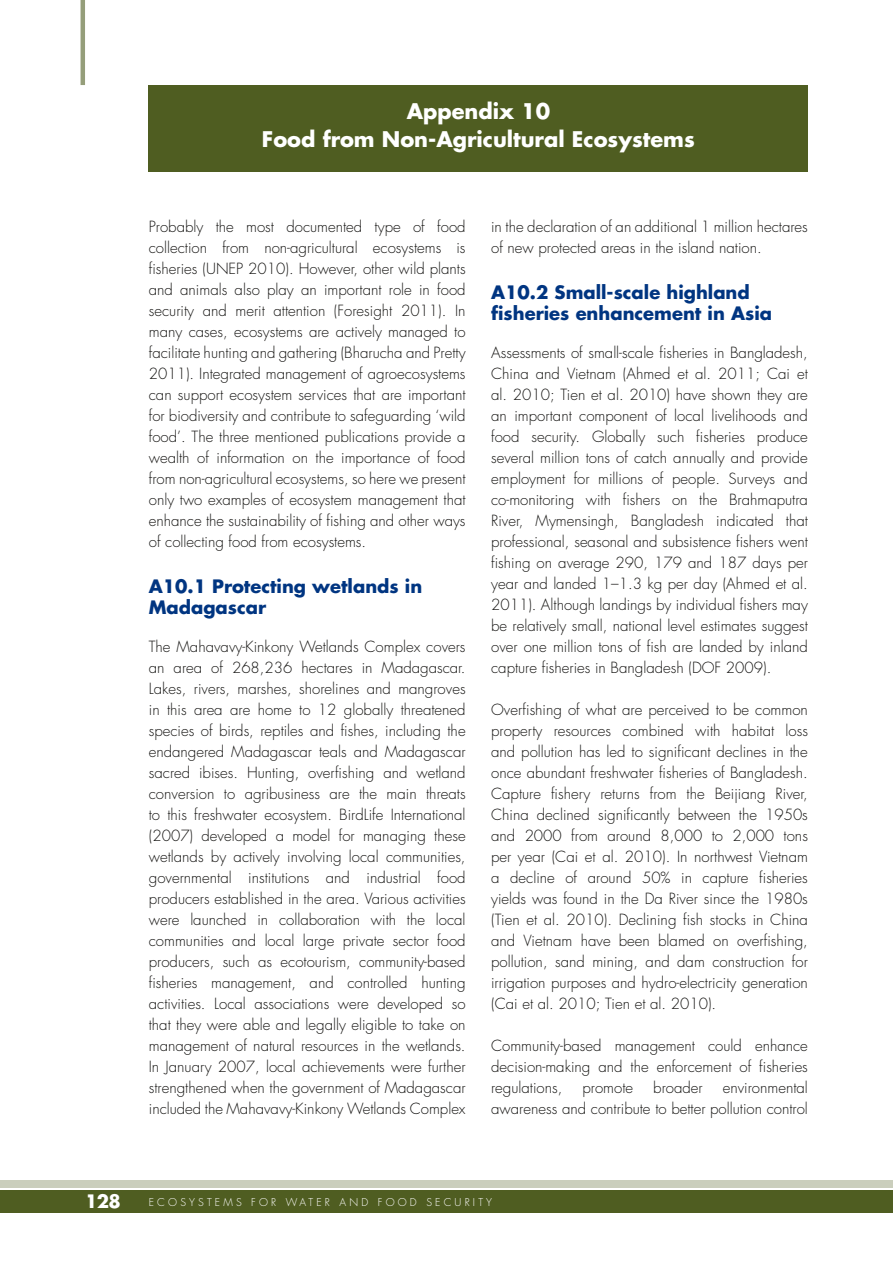
<style>
.page{position:relative;width:893px;height:1263px;background:#fff}
.page>*{position:absolute;margin:0;border:0;box-sizing:border-box;transform-origin:0 0}
.t1{font:700 21px/28.5px "Futura";color:#fff;text-align:center}
.t2{font:700 18px/21px "Futura";color:#003581}
.t3{font:700 18px "Futura";color:#fff}
.t4{font:300 15px/21px "Futura";color:#151412;text-align:justify}
.t5{font:300 10.5px "Futura";letter-spacing:.3em;color:#fff}
</style>
<div class="page">
<div style="left:0;top:1180px;width:893px;height:8px;background:#cacebc"></div>
<div style="left:0;top:1190px;width:893px;height:22px;background:#4f5d21"></div>
<hr style="left:81px;top:0;width:4px;height:85px;background:#959e7a">
<div style="left:149px;top:85px;width:659px;height:86px;background:#4f5d21"></div>
<h1 class="t1" style="left:262px;top:96px;width:434px">Appendix 10<br>Food from Non-Agricultural Ecosystems</h1>
<p class="t4" style="left:149px;top:216px;width:318px">Probably the most documented type of food collection from non-agricultural ecosystems is fisheries (UN EP 2010). However, other wild plants and animals also play an important role in food security and merit attention (Foresight 2011). I n many cases, ecosystems are actively managed to facilitate hunting and gathering (Bharucha and Pretty 2011). I ntegrated management of agroecosystems can support ecosystem services that are important for biodiversity and contribute to safeguarding ‘wild food’. The three mentioned publications provide a wealth of information on the importance of food from non-agricultural ecosystems, so here we present only two examples of ecosystem management that enhance the sustainability of fishing and other ways of collecting food from ecosystems.</p>
<p class="t2" style="left:149px;top:575px;width:275px">A10.1 Protecting wetlands in<br>Madagascar</p>
<p class="t4" style="left:149px;top:636px;width:318px">The Mahavavy-Kinkony Wetlands Complex covers an area of 268,236 hectares in Madagascar.<br>Lakes, rivers, marshes, shorelines and mangroves in this area are home to 12 globally threatened species of birds, reptiles and fishes, including the endangered Madagascar teals and Madagascar sacred ibises. Hunting, overfishing and wetland conversion to agribusiness are the main threats to this freshwater ecosystem. BirdLife I nternational (2007) developed a model for managing these wetlands by actively involving local communities, governmental institutions and industrial food producers established in the area. Various activities were launched in collaboration with the local communities and local large private sector food producers, such as ecotourism, community-based fisheries management, and controlled hunting activities. Local associations were developed so that they were able and legally eligible to take on management of natural resources in the wetlands.<br>I n January 2007, local achievements were further strengthened when the government of Madagascar included the Mahavavy-Kinkony Wetlands Complex</p>
<p class="t4" style="left:491px;top:216px;width:318px">in the declaration of an additional 1 million hectares of new protected areas in the island nation.</p>
<p class="t2" style="left:491px;top:281px;width:282px">A10.2 Small-scale highland fisheries enhancement in Asia</p>
<p class="t4" style="left:491px;top:342px;width:318px">Assessments of small-scale fisheries in Bangladesh, China and Vietnam (Ahmed et al. 2011; Cai et al. 2010; Tien et al. 2010) have shown they are an important component of local livelihoods and food security. Globally such fisheries produce several million tons of catch annually and provide employment for millions of people. Surveys and co-monitoring with fishers on the Brahmaputra River, Mymensingh, Bangladesh indicated that professional, seasonal and subsistence fishers went fishing on average 290, 179 and 187 days per year and landed 1–1.3 kg per day (Ahmed et al.<br>2011). Although landings by individual fishers may be relatively small, national level estimates suggest over one million tons of fish are landed by inland capture fisheries in Bangladesh (DOF</p>
<p class="t4" style="left:726px;top:657px;width:47px">2009).</p>
<p class="t4" style="left:491px;top:699px;width:318px">Overfishing of what are perceived to be common property resources combined with habitat loss and pollution has led to significant declines in the once abundant freshwater fisheries of Bangladesh.<br>Capture fishery returns from the Beijiang River, China declined significantly between the 1950s and 2000 from around 8,000 to 2,000 tons per year (Cai et al. 2010). I n northwest Vietnam a decline of around 50% in capture fisheries yields was found in the Da River since the 1980s (Tien et al. 2010). Declining fish stocks in China and Vietnam have been blamed on overfishing, pollution, sand mining, and dam construction for irrigation purposes and hydro-electricity generation (Cai et al. 2010; Tien et al. 2010).</p>
<p class="t4" style="left:491px;top:1035px;width:318px">Community-based management could enhance decision-making and the enforcement of fisheries regulations,</p>
<p class="t4" style="left:491px;top:1077px;width:318px;text-align:right">environmental<br>awareness and contribute to better pollution control</p>
<p class="t4" style="left:582px;top:1077px;width:52px">promote</p>
<p class="t4" style="left:653px;top:1077px;width:51px">broader</p>
<p class="t3" style="left:85px;top:1189px;width:37px">128</p>
<p class="t5" style="left:149px;top:1195px;width:345px">Ecosyste ms for Wate r and food se curity</p>
</div>
